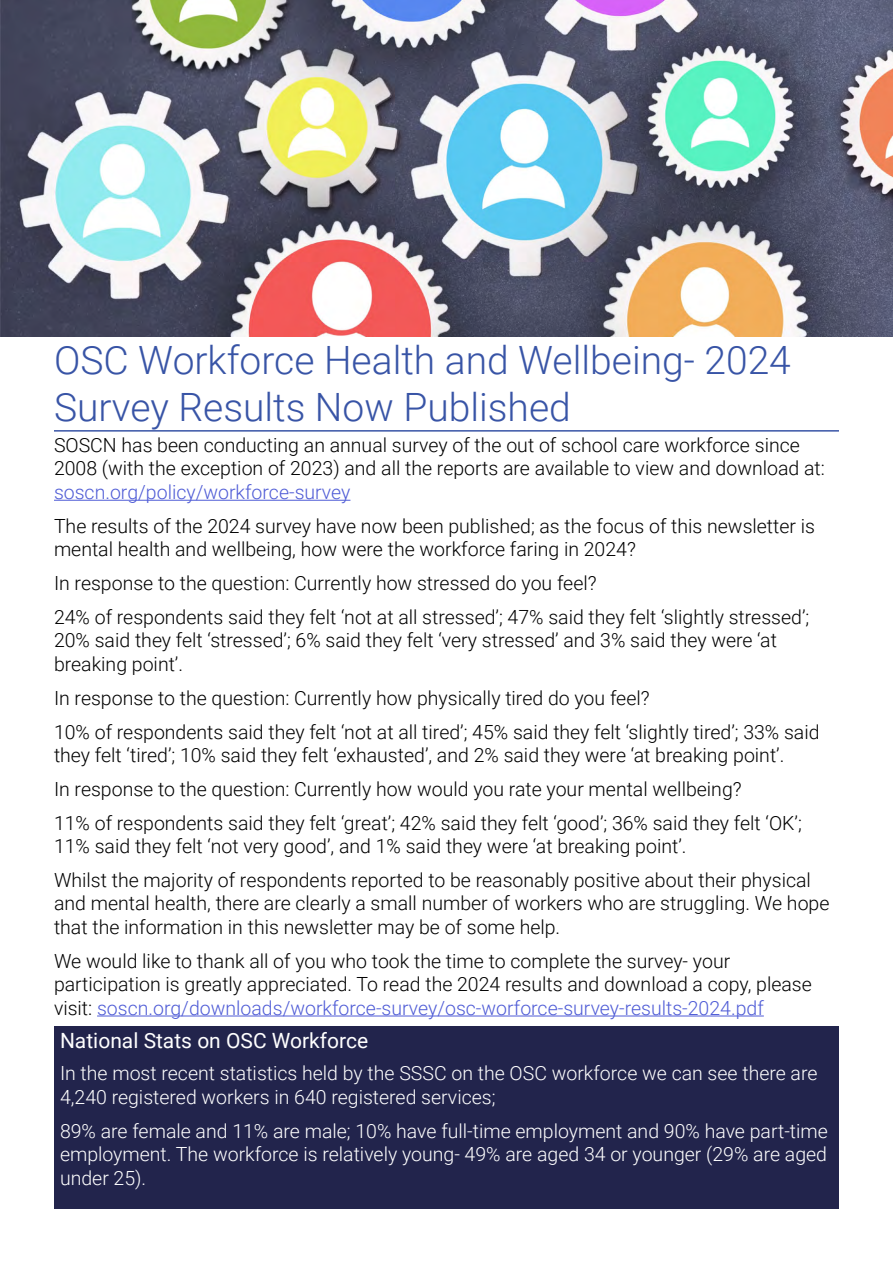
<style>
.page{position:relative;width:893px;height:1263px;background:#fff}
.page>*{position:absolute;margin:0;border:0;box-sizing:border-box;transform-origin:0 0}
.t1{font:300 39px/46.8px "Roboto";color:#3854a6}
.t2{font:21px "Roboto";color:#fff}
.t3{font:300 19.5px/23.4px "Roboto";color:#000}
.t4{font:300 19.5px/23.4px "Roboto";color:#fff}
.t5{font:300 19.5px "Roboto";color:#4f5cd6}
.s1{color:#4f5cd6}
</style>
<div class="page">
<img style="left:0;top:0;width:893px;height:337px">
<hr style="left:54px;top:430px;width:785px;height:2px;background:#3854a6">
<hr style="left:54px;top:500px;width:296px;height:1px;background:#4f5cd6">
<hr style="left:97px;top:1015px;width:667px;height:1px;background:#4f5cd6">
<div style="left:54px;top:1026px;width:785px;height:183px;background:#22244c"></div>
<h1 class="t1" style="left:54px;top:336px;width:738px">OSC Workforce Health and Wellbeing- 2024<br>Survey Results Now Published</h1>
<p class="t3" style="left:54px;top:433px;width:772px">SOSCN has been conducting an annual survey of the out of school care workforce since<br>2008 (with the exception of 2023) and all the reports are available to view and download at:</p>
<p class="t5" style="left:54px;top:478px;width:298px">soscn.org/policy/workforce-survey</p>
<p class="t3" style="left:54px;top:513px;width:763px">The results of the 2024 survey have now been published; as the focus of this newsletter is mental health and wellbeing, how were the workforce faring in 2024?</p>
<p class="t3" style="left:54px;top:565px;width:757px;line-height:33.9px">In response to the question: Currently how stressed do you feel?<br>24% of respondents said they felt ‘not at all stressed’; 47% said they felt ‘slightly stressed’;</p>
<p class="t3" style="left:54px;top:628px;width:724px">20% said they felt ‘stressed’; 6% said they felt ‘very stressed’ and 3% said they were ‘at breaking point’.</p>
<p class="t3" style="left:54px;top:680px;width:767px;line-height:33.9px">In response to the question: Currently how physically tired do you feel?<br>10% of respondents said they felt ‘not at all tired’; 45% said they felt ‘slightly tired’; 33% said</p>
<p class="t3" style="left:54px;top:737px;width:749px;line-height:33.9px">they felt ‘tired’; 10% said they felt ‘exhausted’, and 2% said they were ‘at breaking point’.<br>In response to the question: Currently how would you rate your mental wellbeing?<br>11% of respondents said they felt ‘great’; 42% said they felt ‘good’; 36% said they felt ‘OK’;</p>
<p class="t3" style="left:54px;top:828px;width:758px;line-height:33.9px">11% said they felt ‘not very good’, and 1% said they were ‘at breaking point’.<br>Whilst the majority of respondents reported to be reasonably positive about their physical</p>
<p class="t3" style="left:54px;top:891px;width:777px">and mental health, there are clearly a small number of workers who are struggling. We hope that the information in this newsletter may be of some help.</p>
<p class="t3" style="left:54px;top:948px;width:759px">We would like to thank all of you who took the time to complete the survey- your participation is greatly appreciated. To read the 2024 results and download a copy, please visit: <span class="s1">soscn.org/downloads/workforce-survey/osc-worforce-survey-results-2024.pdf</span></p>
<p class="t2" style="left:60px;top:1026px;width:310px">National Stats on OSC Workforce</p>
<p class="t4" style="left:60px;top:1061px;width:759px">In the most recent statistics held by the SSSC on the OSC workforce we can see there are<br>4,240 registered workers in 640 registered services;</p>
<p class="t4" style="left:60px;top:1118px;width:769px;text-align:justify">89% are female and 11% are male; 10% have full-time employment and 90% have part-time employment. The workforce is relatively young- 49% are aged 34 or younger (29% are aged under 25).</p>
</div>
